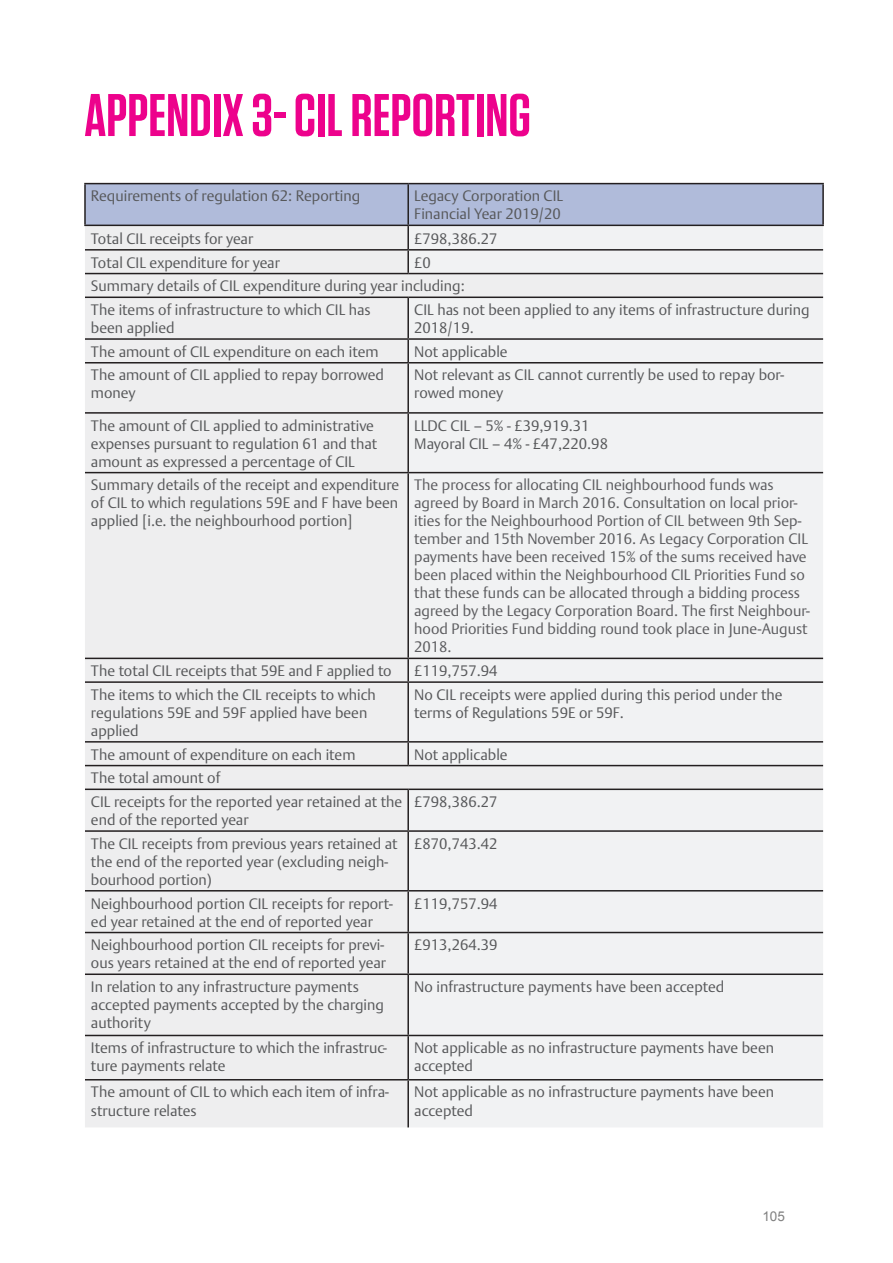
<style>
.page{position:relative;width:893px;height:1263px;background:#fff}
.page>*{position:absolute;margin:0;border:0;box-sizing:border-box;transform-origin:0 0}
.Section_title__green{font:600 60px "Tungsten";color:#ed028c}
.t1{font:300 15px/18px "DTL Argo TOT";color:#57585a}
.t2{font:300 15px/18px "DTL Argo TOT";color:#5c5c5f}
.t3{font:13.5px "Arial";color:#808080}
</style>
<div class="page">
<div style="left:86px;top:184px;width:736px;height:41px;background:#b0bbda"></div>
<div style="left:85px;top:226px;width:323px;height:901px;background:#eeeeef"></div>
<div style="left:408px;top:226px;width:415px;height:901px;background:#f1f2f3"></div>
<hr style="left:84px;top:183px;width:324px;height:1px;background:#231f20">
<hr style="left:84px;top:184px;width:2px;height:41px;background:#231f20">
<hr style="left:408px;top:183px;width:416px;height:1px;background:#231f20">
<hr style="left:407px;top:184px;width:2px;height:41px;background:#231f20">
<hr style="left:822px;top:184px;width:2px;height:41px;background:#231f20">
<hr style="left:84px;top:225px;width:324px;height:1px;background:#231f20">
<hr style="left:408px;top:225px;width:416px;height:1px;background:#231f20">
<hr style="left:407px;top:226px;width:2px;height:23px;background:#231f20">
<hr style="left:85px;top:249px;width:323px;height:2px;background:#231f20">
<hr style="left:408px;top:249px;width:415px;height:2px;background:#231f20">
<hr style="left:407px;top:251px;width:2px;height:22px;background:#231f20">
<hr style="left:85px;top:273px;width:323px;height:1px;background:#231f20">
<hr style="left:408px;top:273px;width:415px;height:1px;background:#231f20">
<hr style="left:85px;top:297px;width:323px;height:1px;background:#231f20">
<hr style="left:408px;top:297px;width:415px;height:1px;background:#231f20">
<hr style="left:407px;top:298px;width:2px;height:40px;background:#231f20">
<hr style="left:85px;top:338px;width:323px;height:2px;background:#231f20">
<hr style="left:408px;top:338px;width:415px;height:2px;background:#231f20">
<hr style="left:407px;top:340px;width:2px;height:22px;background:#231f20">
<hr style="left:85px;top:362px;width:323px;height:1px;background:#231f20">
<hr style="left:408px;top:362px;width:415px;height:1px;background:#231f20">
<hr style="left:407px;top:363px;width:2px;height:49px;background:#231f20">
<hr style="left:85px;top:412px;width:323px;height:2px;background:#231f20">
<hr style="left:408px;top:412px;width:415px;height:2px;background:#231f20">
<hr style="left:407px;top:414px;width:2px;height:58px;background:#231f20">
<hr style="left:85px;top:472px;width:323px;height:1px;background:#231f20">
<hr style="left:408px;top:472px;width:415px;height:1px;background:#231f20">
<hr style="left:407px;top:473px;width:2px;height:185px;background:#231f20">
<hr style="left:85px;top:658px;width:323px;height:1px;background:#231f20">
<hr style="left:408px;top:658px;width:415px;height:1px;background:#231f20">
<hr style="left:407px;top:659px;width:2px;height:22px;background:#231f20">
<hr style="left:85px;top:681px;width:323px;height:2px;background:#231f20">
<hr style="left:408px;top:681px;width:415px;height:2px;background:#231f20">
<hr style="left:407px;top:683px;width:2px;height:58px;background:#231f20">
<hr style="left:85px;top:741px;width:323px;height:2px;background:#231f20">
<hr style="left:408px;top:741px;width:415px;height:2px;background:#231f20">
<hr style="left:407px;top:743px;width:2px;height:22px;background:#231f20">
<hr style="left:85px;top:765px;width:323px;height:1px;background:#231f20">
<hr style="left:408px;top:765px;width:415px;height:1px;background:#231f20">
<hr style="left:85px;top:788px;width:323px;height:2px;background:#231f20">
<hr style="left:408px;top:788px;width:415px;height:2px;background:#231f20">
<hr style="left:407px;top:790px;width:2px;height:40px;background:#231f20">
<hr style="left:85px;top:830px;width:323px;height:2px;background:#231f20">
<hr style="left:408px;top:830px;width:415px;height:2px;background:#231f20">
<hr style="left:407px;top:832px;width:2px;height:58px;background:#231f20">
<hr style="left:85px;top:890px;width:323px;height:1px;background:#231f20">
<hr style="left:408px;top:890px;width:415px;height:1px;background:#231f20">
<hr style="left:407px;top:891px;width:2px;height:41px;background:#231f20">
<hr style="left:85px;top:932px;width:323px;height:1px;background:#231f20">
<hr style="left:408px;top:932px;width:415px;height:1px;background:#231f20">
<hr style="left:407px;top:933px;width:2px;height:40px;background:#231f20">
<hr style="left:85px;top:973px;width:323px;height:2px;background:#231f20">
<hr style="left:408px;top:973px;width:415px;height:2px;background:#231f20">
<hr style="left:407px;top:975px;width:2px;height:60px;background:#231f20">
<hr style="left:85px;top:1035px;width:323px;height:1px;background:#231f20">
<hr style="left:408px;top:1035px;width:415px;height:1px;background:#231f20">
<hr style="left:407px;top:1036px;width:2px;height:43px;background:#231f20">
<hr style="left:85px;top:1079px;width:323px;height:1px;background:#231f20">
<hr style="left:408px;top:1079px;width:415px;height:1px;background:#231f20">
<hr style="left:407px;top:1080px;width:2px;height:47px;background:#231f20">
<p class="Section_title__green" style="left:84px;top:84px;width:448px">APPENDIX 3- CIL REPORTING</p>
<p class="t1" style="left:91px;top:187px;width:271px">Requirements of regulation 62: Reporting</p>
<p class="t1" style="left:414px;top:187px;width:150px">Legacy Corporation CIL</p>
<p class="t1" style="left:414px;top:205px;width:148px">Financial Year 2019/20</p>
<p class="t1" style="left:91px;top:230px;width:164px">Total CIL receipts for year</p>
<p class="t1" style="left:414px;top:230px;width:85px">£798,386.27</p>
<p class="t1" style="left:91px;top:253px;width:190px">Total CIL expenditure for year</p>
<p class="t1" style="left:414px;top:253px;width:18px">£0</p>
<p class="t1" style="left:91px;top:277px;width:376px">Summary details of CIL expenditure during year including:</p>
<p class="t1" style="left:91px;top:301px;width:281px">The items of infrastructure to which CIL has been applied</p>
<p class="t1" style="left:414px;top:301px;width:397px">CIL has not been applied to any items of infrastructure during<br>2018/19.</p>
<p class="t1" style="left:91px;top:343px;width:289px">The amount of CIL expenditure on each item</p>
<p class="t1" style="left:414px;top:343px;width:95px">Not applicable</p>
<p class="t1" style="left:91px;top:366px;width:295px">The amount of CIL applied to repay borrowed money</p>
<p class="t1" style="left:414px;top:366px;width:371px">Not relevant as CIL cannot currently be used to repay bor&shy;rowed money</p>
<p class="t1" style="left:91px;top:416px;width:288px">The amount of CIL applied to administrative expenses pursuant to regulation 61 and that amount as expressed a percentage of CIL</p>
<p class="t1" style="left:414px;top:416px;width:177px">LLDC CIL – 5% - £39,919.31</p>
<p class="t1" style="left:414px;top:434px;width:195px">Mayoral CIL – 4% - £47,220.98</p>
<p class="t1" style="left:91px;top:476px;width:310px;text-align:justify">Summary details of the receipt and expenditure of CIL to which regulations 59E and F have been applied [i.e. the neighbourhood portion]</p>
<p class="t2" style="left:414px;top:476px;width:397px">The process for allocating CIL neighbourhood funds was agreed by Board in March 2016. Consultation on local prior&shy;ities for the Neighbourhood Portion of CIL between 9th Sep&shy;tember and 15th November 2016. As Legacy Corporation CIL payments have been received 15% of the sums received have been placed within the Neighbourhood CIL Priorities Fund so that these funds can be allocated through a bidding process agreed by the Legacy Corporation Board. The first Neighbour&shy;hood Priorities Fund bidding round took place in June-August 2018.</p>
<p class="t1" style="left:91px;top:662px;width:302px">The total CIL receipts that 59E and F applied to</p>
<p class="t1" style="left:414px;top:662px;width:85px">£119,757.94</p>
<p class="t1" style="left:91px;top:686px;width:286px">The items to which the CIL receipts to which regulations 59E and 59F applied have been applied</p>
<p class="t1" style="left:414px;top:686px;width:370px">No CIL receipts were applied during this period under the terms of Regulations 59E or 59F.</p>
<p class="t1" style="left:91px;top:745px;width:266px">The amount of expenditure on each item</p>
<p class="t1" style="left:414px;top:745px;width:95px">Not applicable</p>
<p class="t1" style="left:91px;top:769px;width:131px">The total amount of</p>
<p class="t1" style="left:91px;top:793px;width:313px">CIL receipts for the reported year retained at the end of the reported year</p>
<p class="t1" style="left:414px;top:793px;width:85px">£798,386.27</p>
<p class="t1" style="left:91px;top:835px;width:308px">The CIL receipts from previous years retained at the end of the reported year (excluding neigh&shy;bourhood portion)</p>
<p class="t1" style="left:414px;top:835px;width:85px">£870,743.42</p>
<p class="t1" style="left:91px;top:894px;width:303px">Neighbourhood portion CIL receipts for report&shy;ed year retained at the end of reported year</p>
<p class="t1" style="left:414px;top:894px;width:85px">£119,757.94</p>
<p class="t1" style="left:91px;top:936px;width:296px">Neighbourhood portion CIL receipts for previ&shy;ous years retained at the end of reported year</p>
<p class="t1" style="left:414px;top:936px;width:85px">£913,264.39</p>
<p class="t1" style="left:91px;top:978px;width:294px">In relation to any infrastructure payments accepted payments accepted by the charging authority</p>
<p class="t1" style="left:414px;top:978px;width:312px">No infrastructure payments have been accepted</p>
<p class="t1" style="left:91px;top:1039px;width:297px">Items of infrastructure to which the infrastruc&shy;ture payments relate</p>
<p class="t1" style="left:414px;top:1039px;width:361px">Not applicable as no infrastructure payments have been accepted</p>
<p class="t1" style="left:91px;top:1083px;width:299px">The amount of CIL to which each item of infra&shy;structure relates</p>
<p class="t1" style="left:414px;top:1083px;width:361px">Not applicable as no infrastructure payments have been accepted</p>
<p class="t3" style="left:762px;top:1207px;width:24px">105</p>
</div>
